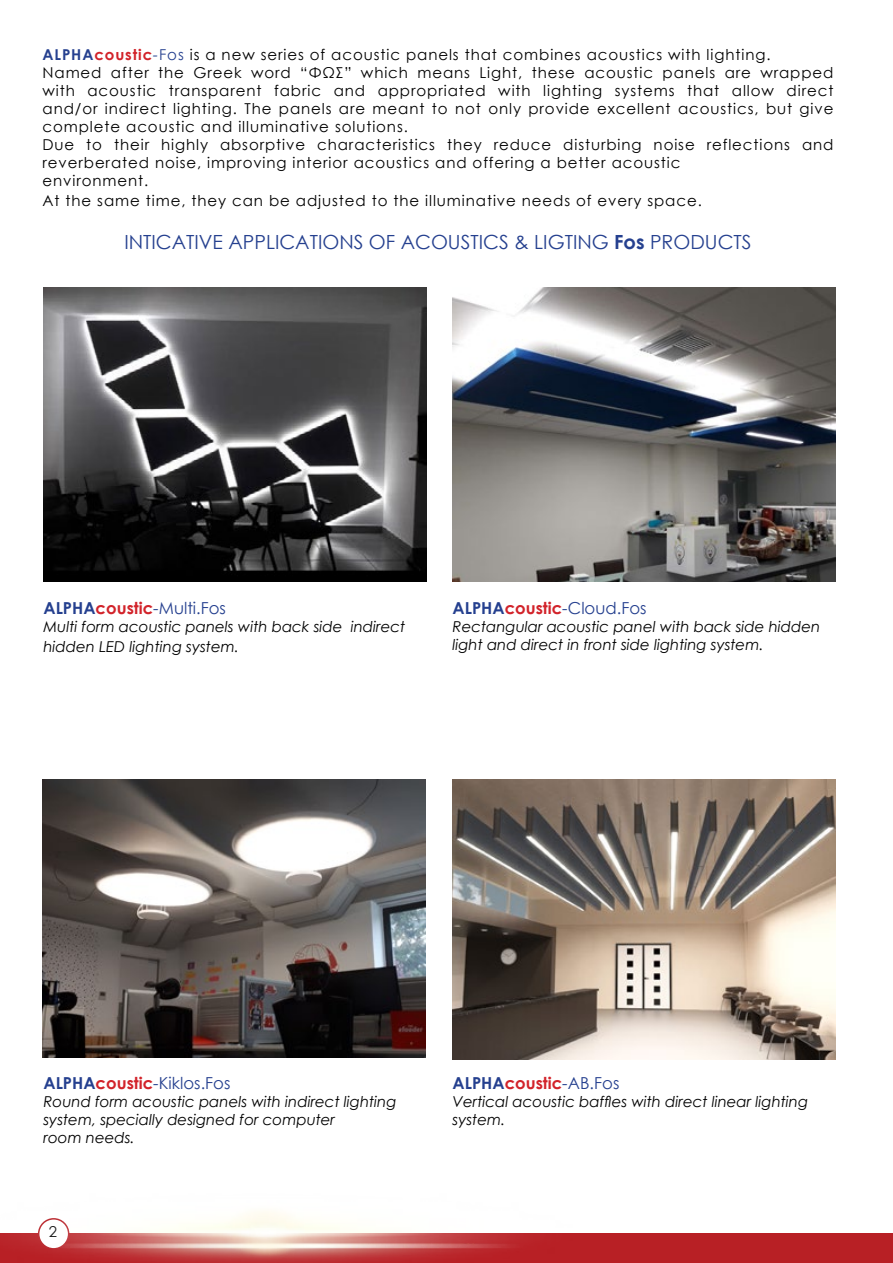
<style>
.page{position:relative;width:893px;height:1263px;background:#fff}
.page>*{position:absolute;margin:0;border:0;box-sizing:border-box;transform-origin:0 0}
.t1{font:19.5px "Century Gothic";color:#25408f}
.t2{font:16.5px "Century Gothic";color:#25408f}
.t3{font:700 16.5px "Century Gothic";color:#d2232a}
.t4{font:15px/18px "Century Gothic";letter-spacing:.06em;color:#000}
.t5{font:italic 15px/18px "Century Gothic";color:#000}
.s1{font-weight:700;color:#25408f}
.s2{font-weight:700;color:#d2232a}
.s3{font-style:italic;color:#25408f}
.s4{color:#25408f}
.s5{font-weight:700}
.s6{font-style:italic}
.s7{font-weight:400;font-style:italic;color:#25408f}
.s8{font-weight:400;color:#25408f}
</style>
<div class="page">
<div style="left:0;top:1233px;width:893px;height:30px;background:#b82025"></div>
<img style="left:17px;top:1211px;width:497px;height:52px">
<img style="left:42px;top:779px;width:383px;height:279px">
<img style="left:453px;top:288px;width:382px;height:293px">
<img style="left:44px;top:288px;width:382px;height:293px">
<img style="left:453px;top:779px;width:382px;height:280px">
<p class="t4" style="left:43px;top:46px;width:792px"><span class="s1">ALPHA</span><span class="s2">coustic</span><span class="s3">-</span><span class="s4">Fos</span> is a new series of acoustic panels that combines acoustics with lighting.<br>Named after the Greek word “ΦΩΣ” which means Light, these acoustic panels are wrapped with acoustic transparent fabric and appropriated with lighting systems that allow direct and/or indirect lighting. The panels are meant to not only provide excellent acoustics, but give complete acoustic and illuminative solutions.<br>Due to their highly absorptive characteristics they reduce disturbing noise reflections and reverberated noise, improving interior acoustics and offering a better acoustic<br>environment.</p>
<p class="t4" style="left:43px;top:192px;width:661px">At the same time, they can be adjusted to the illuminative needs of every space.</p>
<h1 class="t1" style="left:124px;top:229px;width:629px">INTICATIVE APPLICATIONS OF ACOUSTICS &amp; LIGTING <span class="s5">Fos</span> PRODUCTS</h1>
<p class="t2" style="left:44px;top:597px;width:184px"><span class="s5">ALPHA</span><span class="s2">coustic</span><span class="s6">-</span>Multi.Fos</p>
<p class="t5" style="left:44px;top:616px;width:363px;line-height:19.8px">Multi form acoustic panels with back side indirect hidden LED lighting system.</p>
<p class="t2" style="left:453px;top:597px;width:196px"><span class="s5">ALPHA</span><span class="s2">coustic</span><span class="s6">-</span>Cloud.Fos</p>
<p class="t5" style="left:453px;top:617px;width:369px">Rectangular acoustic panel with back side hidden light and direct in front side lighting system.</p>
<p class="t2" style="left:44px;top:1071px;width:188px"><span class="s5">ALPHA</span><span class="s2">coustic</span><span class="s6">-</span>Kiklos.Fos</p>
<p class="t5" style="left:44px;top:1092px;width:354px">Round form acoustic panels with indirect lighting system, specially designed for computer<br>room needs.</p>
<p class="t4" style="left:49px;top:1222px;width:10px">2</p>
<p class="t3" style="left:453px;top:1070px;width:168px"><span class="s4">ALPHA</span>coustic<span class="s7">-</span><span class="s8">AB.Fos</span></p>
<p class="t5" style="left:453px;top:1092px;width:357px">Vertical acoustic baffles with direct linear lighting system.</p>
</div>
